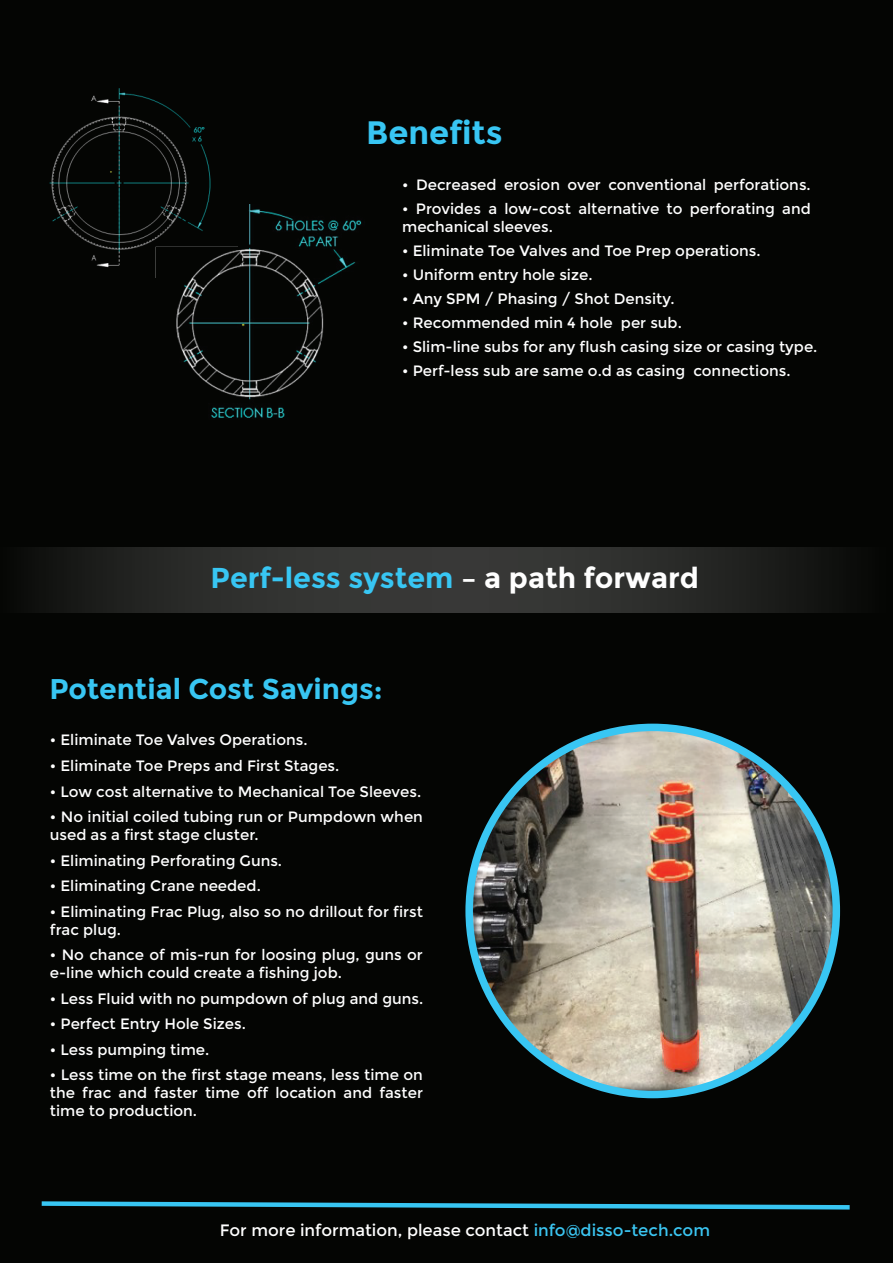
<style>
.page{position:relative;width:893px;height:1263px;background:#040503}
.page>*{position:absolute;margin:0;border:0;box-sizing:border-box;transform-origin:0 0}
.t1{font:700 32.4px "Montserrat";color:#38c6f3}
.t2{font:700 28.8px "Montserrat";color:#38c6f3}
.t3{font:700 28.5px "Montserrat";color:#38c6f3}
.t4{font:16.5px "Montserrat";color:#fff}
.t5{font:15px/18px "Montserrat";color:#fff}
.s1{color:#fefefe}
.s2{color:#3bc6f2}
</style>
<div class="page">
<svg style="left:41px;top:1201px;width:809px;height:9px"></svg>
<svg style="left:35px;top:547px;width:804px;height:66px"></svg>
<img style="left:155px;top:205px;width:207px;height:213px">
<img style="left:49px;top:88px;width:189px;height:189px">
<img style="left:469px;top:727px;width:367px;height:367px;border-radius:184px">
<h1 class="t1" style="left:366px;top:113px;width:138px">Benefits</h1>
<p class="t5" style="left:402px;top:176px;width:410px">• Decreased erosion over conventional perforations.</p>
<p class="t5" style="left:402px;top:200px;width:410px">• Provides a low-cost alternative to perforating and mechanical sleeves.</p>
<p class="t5" style="left:402px;top:242px;width:360px">• Eliminate Toe Valves and Toe Prep operations.</p>
<p class="t5" style="left:402px;top:266px;width:192px">• Uniform entry hole size.</p>
<p class="t5" style="left:402px;top:290px;width:274px">• Any SPM / Phasing / Shot Density.</p>
<p class="t5" style="left:402px;top:314px;width:281px">• Recommended min 4 hole per sub.</p>
<p class="t5" style="left:402px;top:338px;width:417px">• Slim-line subs for any flush casing size or casing type.</p>
<p class="t5" style="left:402px;top:362px;width:390px">• Perf-less sub are same o.d as casing connections.</p>
<h2 class="t2" style="left:211px;top:561px;width:490px">Perf-less system <span class="s1">– a path forward</span></h2>
<h3 class="t3" style="left:49px;top:672px;width:335px">Potential Cost Savings:</h3>
<p class="t5" style="left:50px;top:731px;width:259px">• Eliminate Toe Valves Operations.</p>
<p class="t5" style="left:50px;top:757px;width:291px">• Eliminate Toe Preps and First Stages.</p>
<p class="t5" style="left:50px;top:782px;width:373px">• Low cost alternative to Mechanical Toe Sleeves.</p>
<p class="t5" style="left:50px;top:808px;width:375px">• No initial coiled tubing run or Pumpdown when used as a first stage cluster.</p>
<p class="t5" style="left:50px;top:851px;width:234px">• Eliminating Perforating Guns.</p>
<p class="t5" style="left:50px;top:877px;width:212px">• Eliminating Crane needed.</p>
<p class="t5" style="left:50px;top:902px;width:375px">• Eliminating Frac Plug, also so no drillout for first frac plug.</p>
<p class="t5" style="left:50px;top:946px;width:374px">• No chance of mis-run for loosing plug, guns or e-line which could create a fishing job.</p>
<p class="t5" style="left:50px;top:989px;width:375px">• Less Fluid with no pumpdown of plug and guns.</p>
<p class="t5" style="left:50px;top:1015px;width:198px">• Perfect Entry Hole Sizes.</p>
<p class="t5" style="left:50px;top:1040px;width:161px">• Less pumping time.</p>
<p class="t5" style="left:50px;top:1066px;width:375px;text-align:justify">• Less time on the first stage means, less time on the frac and faster time off location and faster time to production.</p>
<p class="t4" style="left:220px;top:1221px;width:492px">For more information, please contact <span class="s2">info@disso-tech.com</span></p>
</div>
